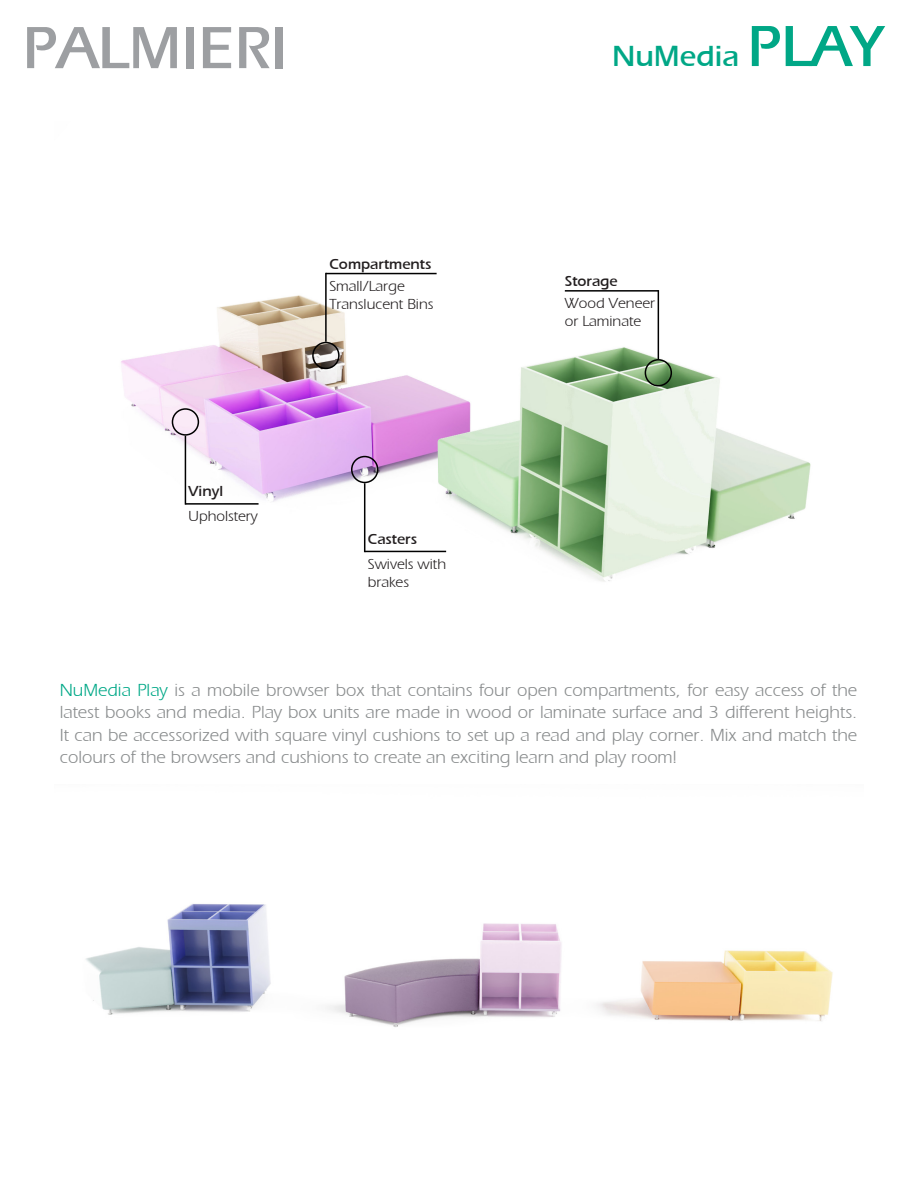
<style>
.page{position:relative;width:918px;height:1188px;background:#fff}
.page>*{position:absolute;margin:0;border:0;box-sizing:border-box;transform-origin:0 0}
.t1{font:700 30px "Aquiline";color:#00a786}
.t2{font:18px/22.5px "Aquiline Book Regular SWFTE";color:#898c8d;text-align:justify}
.t3{font:15px/18px "Aquiline Book Regular SWFTE";color:#231f20}
.t4{font:15px "Aquiline Book Bold SWFTE";color:#231f20}
.s1{font-family:"Aquiline Book Bold SWFTE";font-weight:400;font-size:60px}
.s2{color:#00a887}
</style>
<div class="page">
<img style="left:121px;top:272px;width:690px;height:310px">
<div style="left:351px;top:456px;width:27px;height:27px;border:2px solid #000;border-radius:50%"></div>
<hr style="left:364px;top:483px;width:1px;height:69px;background:#000">
<hr style="left:365px;top:551px;width:81px;height:1px;background:#000">
<div style="left:172px;top:408px;width:27px;height:28px;border:2px solid #000;border-radius:50%"></div>
<hr style="left:185px;top:436px;width:1px;height:69px;background:#000">
<hr style="left:185px;top:503px;width:74px;height:2px;background:#000">
<div style="left:645px;top:359px;width:27px;height:27px;border:2px solid #000;border-radius:50%"></div>
<hr style="left:658px;top:290px;width:1px;height:69px;background:#000">
<hr style="left:565px;top:290px;width:93px;height:2px;background:#000">
<div style="left:312px;top:342px;width:28px;height:27px;border:2px solid #000;border-radius:50%"></div>
<hr style="left:325px;top:273px;width:2px;height:69px;background:#000">
<hr style="left:326px;top:273px;width:111px;height:1px;background:#000">
<img style="left:86px;top:904px;width:747px;height:123px">
<svg style="left:27px;top:27px;width:150px;height:41px"></svg>
<div style="left:186px;top:27px;width:8px;height:41px;background:#9d9fa2"></div>
<svg style="left:203px;top:27px;width:28px;height:41px"></svg>
<svg style="left:239px;top:27px;width:31px;height:41px"></svg>
<div style="left:276px;top:27px;width:7px;height:41px;background:#9d9fa2"></div>
<p class="t4" style="left:189px;top:483px;width:36px">Vinyl</p>
<p class="t3" style="left:189px;top:507px;width:71px">Upholstery</p>
<p class="t4" style="left:329px;top:255px;width:103px">Compartments</p>
<p class="t3" style="left:329px;top:277px;width:106px">Small/Large<br>Translucent Bins</p>
<p class="t4" style="left:368px;top:530px;width:51px">Casters</p>
<p class="t3" style="left:368px;top:555px;width:80px">Swivels with brakes</p>
<h1 class="t1" style="left:612px;top:39px;width:273px">NuMedia <span class="s1">PLAY</span></h1>
<p class="t4" style="left:565px;top:272px;width:54px">Storage</p>
<p class="t3" style="left:565px;top:294px;width:92px">Wood Veneer or Laminate</p>
<p class="t2" style="left:60px;top:679px;width:799px"><span class="s2">NuMedia Play</span> is a mobile browser box that contains four open compartments, for easy access of the latest books and media. Play box units are made in wood or laminate surface and 3 different heights.<br>It can be accessorized with square vinyl cushions to set up a read and play corner. Mix and match the colours of the browsers and cushions to create an exciting learn and play room!</p>
</div>
